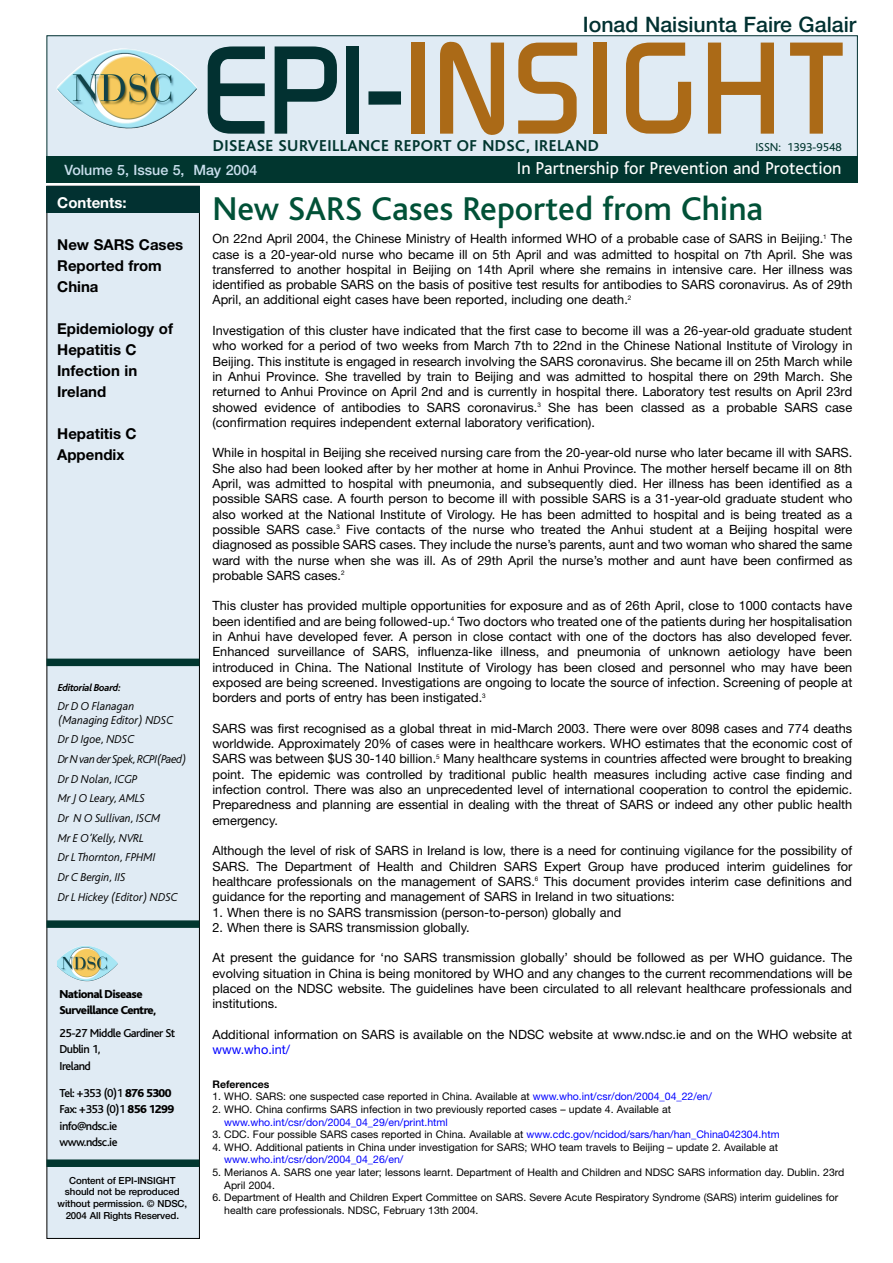
<style>
.page{position:relative;width:893px;height:1263px;background:#fff}
.page>*{position:absolute;margin:0;border:0;box-sizing:border-box;transform-origin:0 0}
.t1{font:500 126.45px "Digital";letter-spacing:.015em;color:#ab6a17}
.t2{font:500 34.5px "Bliss";color:#015137}
.t3{font:500 21.3px "Helvetica Neue";color:#023131}
.t4{font:18.15px "Bliss";color:#fff}
.t5{font:700 16.5px "Bliss";letter-spacing:.025em;color:#01362f}
.t6{font:700 15px/21px "Helvetica Neue";color:#000}
.t7{font:700 15px "Helvetica Neue";color:#fff}
.t8{font:500 14.25px "Helvetica Neue";color:#c9dfed}
.t9{font:12.75px/15.3px "Helvetica Neue";color:#000;text-align:justify}
.t10{font:12.75px "Helvetica Neue";color:#00f}
.t11{font:italic 300 12px/19.6px "Bliss";letter-spacing:-.005em;color:#000}
.t12{font:500 12px/16.5px "Bliss";letter-spacing:-.045em;color:#000}
.t13{font:800 12px/16.5px "Bliss";letter-spacing:-.045em;color:#000}
.t14{font:12px "Bliss";color:#01362f}
.t15{font:10.5px/12.6px "Helvetica Neue";color:#000}
.t16{font:10.5px "Helvetica Neue";color:#00f}
.t17{font:italic 700 10.5px "Bliss";letter-spacing:-.025em;color:#000}
.t18{font:700 10.5px "Helvetica Neue";color:#000}
.t19{font:500 9.75px/11.7px "Helvetica Neue";letter-spacing:-.01em;color:#000;text-align:center}
.s1{font-size:121.05px;color:#023131}
.s2{color:#023131}
.s3{font-weight:800}
.s4{color:#00f}
</style>
<div class="page">
<div style="left:47px;top:36px;width:810px;height:121px;background:#e0ebf4"></div>
<div style="left:46px;top:35px;width:812px;height:122px;border:1px solid #023131"></div>
<div style="left:46px;top:156px;width:812px;height:26px;background:#01362f"></div>
<div style="left:47px;top:186px;width:152px;height:1052px;background:#e0ebf4"></div>
<div style="left:46px;top:186px;width:154px;height:1053px;border:1px solid #000"></div>
<img style="left:56px;top:48px;width:141px;height:81px">
<div style="left:46px;top:1159px;width:153px;height:8px;background:#01362f"></div>
<div style="left:46px;top:659px;width:153px;height:7px;background:#01362f"></div>
<div style="left:46px;top:920px;width:153px;height:8px;background:#01362f"></div>
<img style="left:57px;top:946px;width:61px;height:36px">
<div style="left:46px;top:186px;width:154px;height:27px;background:#023131"></div>
<h3 class="t3" style="left:583px;top:17px;width:275px">Ionad Naisiunta Faire Galair</h3>
<h1 class="t1" style="left:200px;top:16px;width:645px"><span class="s1">EPI</span><span class="s2">-</span>INSIGHT</h1>
<h3 class="t4" style="left:517px;top:162px;width:326px">In Partnership for Prevention and Protection</h3>
<p class="t5" style="left:213px;top:140px;width:387px">DISEASE SURVEILLANCE REPORT OF NDSC, IRELAND</p>
<p class="t8" style="left:64px;top:165px;width:194px">Volume 5, Issue 5, May 2004</p>
<p class="t14" style="left:755px;top:143px;width:88px">ISSN: 1393-9548</p>
<p class="t7" style="left:57px;top:197px;width:71px">Contents:</p>
<p class="t6" style="left:57px;top:235px;width:128px">New SARS Cases<br>Reported from<br>China</p>
<p class="t6" style="left:57px;top:319px;width:117px">Epidemiology of<br>Hepatitis C<br>Infection in<br>Ireland</p>
<p class="t6" style="left:57px;top:424px;width:81px">Hepatitis C<br>Appendix</p>
<p class="t17" style="left:58px;top:684px;width:65px">Editorial Board:</p>
<p class="t11" style="left:58px;top:701px;width:117px;line-height:13.6px">Dr D O Flanagan (Managing Editor) NDSC</p>
<p class="t11" style="left:58px;top:731px;width:130px">Dr D Igoe, NDSC<br>Dr N van der Spek, RCPI(Paed)<br>Dr D Nolan, ICGP<br>Mr J O Leary, AMLS<br>Dr N O Sullivan, ISCM<br>Mr E O’Kelly, NVRL<br>Dr L Thornton, FPHMI<br>Dr C Bergin, IIS<br>Dr L Hickey (Editor) NDSC</p>
<p class="t13" style="left:60px;top:987px;width:98px">National Disease<br>Surveillance Centre,</p>
<p class="t12" style="left:60px;top:1026px;width:117px">25-27 Middle Gardiner St<br>Dublin 1,<br>Ireland</p>
<p class="t12" style="left:60px;top:1086px;width:116px">Tel: +353 (0)1 <span class="s3">876 5300<br></span>Fax: +353 (0)1 <span class="s3">856 1299 </span>info@ndsc.ie www.ndsc.ie</p>
<p class="t19" style="left:58px;top:1175px;width:131px">Content of EPI-INSIGHT should not be reproduced without permission. © NDSC,<br>2004 All Rights Reserved.</p>
<h2 class="t2" style="left:212px;top:198px;width:552px">New SARS Cases Reported from China</h2>
<p class="t9" style="left:212px;top:232px;width:641px">On 22nd April 2004, the Chinese Ministry of Health informed WHO of a probable case of SARS in Beijing.<sup>1</sup> The case is a 20-year-old nurse who became ill on 5th April and was admitted to hospital on 7th April. She was transferred to another hospital in Beijing on 14th April where she remains in intensive care. Her illness was identified as probable SARS on the basis of positive test results for antibodies to SARS coronavirus. As of 29th April, an additional eight cases have been reported, including one death.<sup>2</sup></p>
<p class="t9" style="left:212px;top:324px;width:641px">Investigation of this cluster have indicated that the first case to become ill was a 26-year-old graduate student who worked for a period of two weeks from March 7th to 22nd in the Chinese National Institute of Virology in Beijing. This institute is engaged in research involving the SARS coronavirus. She became ill on 25th March while in Anhui Province. She travelled by train to Beijing and was admitted to hospital there on 29th March. She returned to Anhui Province on April 2nd and is currently in hospital there. Laboratory test results on April 23rd showed evidence of antibodies to SARS coronavirus.<sup>3</sup> She has been classed as a probable SARS case (confirmation requires independent external laboratory verification).</p>
<p class="t9" style="left:212px;top:446px;width:641px">While in hospital in Beijing she received nursing care from the 20-year-old nurse who later became ill with SARS.<br>She also had been looked after by her mother at home in Anhui Province. The mother herself became ill on 8th April, was admitted to hospital with pneumonia, and subsequently died. Her illness has been identified as a possible SARS case. A fourth person to become ill with possible SARS is a 31-year-old graduate student who also worked at the National Institute of Virology. He has been admitted to hospital and is being treated as a possible SARS case.<sup>3</sup> Five contacts of the nurse who treated the Anhui student at a Beijing hospital were diagnosed as possible SARS cases. They include the nurse’s parents, aunt and two woman who shared the same ward with the nurse when she was ill. As of 29th April the nurse’s mother and aunt have been confirmed as probable SARS cases.<sup>2</sup></p>
<p class="t9" style="left:212px;top:599px;width:641px">This cluster has provided multiple opportunities for exposure and as of 26th April, close to 1000 contacts have been identified and are being followed-up.<sup>4</sup> Two doctors who treated one of the patients during her hospitalisation in Anhui have developed fever. A person in close contact with one of the doctors has also developed fever.<br>Enhanced surveillance of SARS, influenza-like illness, and pneumonia of unknown aetiology have been introduced in China. The National Institute of Virology has been closed and personnel who may have been exposed are being screened. Investigations are ongoing to locate the source of infection. Screening of people at borders and ports of entry has been instigated.<sup>3</sup></p>
<p class="t9" style="left:212px;top:722px;width:641px">SARS was first recognised as a global threat in mid-March 2003. There were over 8098 cases and 774 deaths worldwide. Approximately 20% of cases were in healthcare workers. WHO estimates that the economic cost of SARS was between $US 30-140 billion.<sup>5</sup> Many healthcare systems in countries affected were brought to breaking point. The epidemic was controlled by traditional public health measures including active case finding and infection control. There was also an unprecedented level of international cooperation to control the epidemic.<br>Preparedness and planning are essential in dealing with the threat of SARS or indeed any other public health emergency.</p>
<p class="t9" style="left:212px;top:844px;width:641px">Although the level of risk of SARS in Ireland is low, there is a need for continuing vigilance for the possibility of SARS. The Department of Health and Children SARS Expert Group have produced interim guidelines for healthcare professionals on the management of SARS.<sup>6</sup> This document provides interim case definitions and guidance for the reporting and management of SARS in Ireland in two situations:</p>
<p class="t9" style="left:212px;top:905px;width:410px">1. When there is no SARS transmission (person-to-person) globally and</p>
<p class="t9" style="left:212px;top:921px;width:259px">2. When there is SARS transmission globally.</p>
<p class="t9" style="left:212px;top:951px;width:641px">At present the guidance for ‘no SARS transmission globally’ should be followed as per WHO guidance. The evolving situation in China is being monitored by WHO and any changes to the current recommendations will be placed on the NDSC website. The guidelines have been circulated to all relevant healthcare professionals and institutions.</p>
<p class="t9" style="left:212px;top:1028px;width:641px">Additional information on SARS is available on the NDSC website at www.ndsc.ie and on the WHO website at</p>
<p class="t10" style="left:212px;top:1045px;width:79px">www.who.int/</p>
<p class="t18" style="left:212px;top:1081px;width:58px">References</p>
<p class="t15" style="left:212px;top:1091px;width:501px">1. WHO. SARS: one suspected case reported in China. Available at <span class="s4">www.who.int/csr/don/2004_04_22/en/</span></p>
<p class="t15" style="left:212px;top:1104px;width:460px">2. WHO. China confirms SARS infection in two previously reported cases – update 4. Available at</p>
<p class="t16" style="left:224px;top:1118px;width:225px">www.who.int/csr/don/2004_04_29/en/print.html</p>
<p class="t15" style="left:212px;top:1129px;width:569px">3. CDC. Four possible SARS cases reported in China. Available at <span class="s4">www.cdc.gov/ncidod/sars/han/han_China042304.htm</span></p>
<p class="t15" style="left:212px;top:1142px;width:567px">4. WHO. Additional patients in China under investigation for SARS; WHO team travels to Beijing – update 2. Available at</p>
<p class="t16" style="left:224px;top:1156px;width:181px">www.who.int/csr/don/2004_04_26/en/</p>
<p class="t15" style="left:224px;top:1167px;width:622px;text-indent:-12px">5. Merianos A. SARS one year later; lessons learnt. Department of Health and Children and NDSC SARS information day. Dublin. 23rd<br>April 2004.</p>
<p class="t15" style="left:224px;top:1192px;width:616px;text-indent:-12px">6. Department of Health and Children Expert Committee on SARS. Severe Acute Respiratory Syndrome (SARS) interim guidelines for health care professionals. NDSC, February 13th 2004.</p>
</div>
